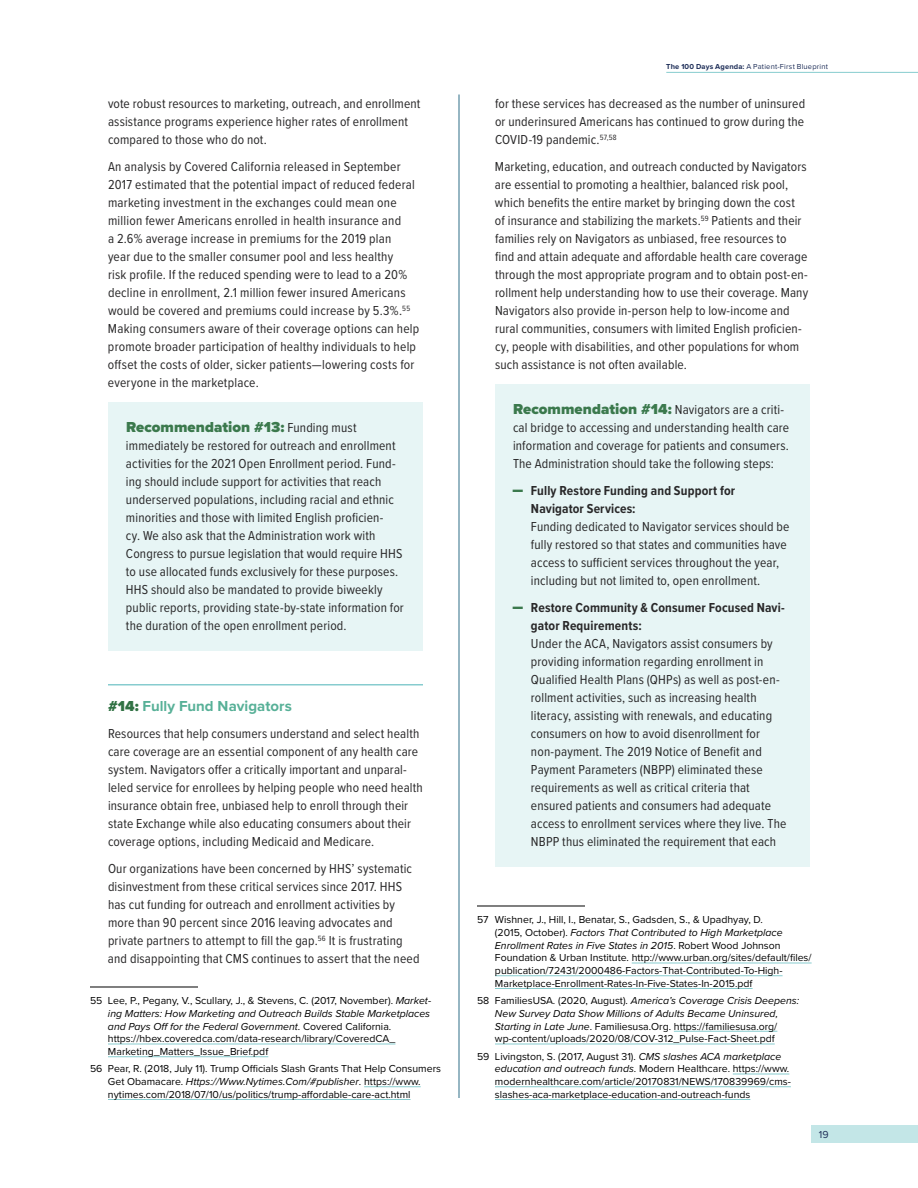
<style>
.page{position:relative;width:918px;height:1188px;background:#fff}
.page>*{position:absolute;margin:0;border:0;box-sizing:border-box;transform-origin:0 0}
.t1{font:900 15px "Proxima Nova";letter-spacing:.005em;color:#3b794d}
.t2{font:700 15px "Proxima Nova";letter-spacing:.005em;color:#57b097}
.t3{font:13.5px/18px "Proxima Nova Cond";letter-spacing:.01em;color:#292829}
.t4{font:700 13.5px/18px "Proxima Nova Cond";letter-spacing:.01em;color:#292829}
.t5{font:10.5px/12.8px "Proxima Nova";color:#000}
.t6{font:10.5px "Proxima Nova";color:#1e2e58}
.t7{font:7.5px "Proxima Nova";letter-spacing:.025em;color:#1e2e58}
.s1{font-family:"Proxima Nova Cond";font-weight:400;font-size:13.5px;color:#292829}
.s2{font-weight:900;color:#317244}
.s3{font-style:italic}
.s4{font-weight:700}
.s5{font-family:"Proxima Nova";font-weight:900;font-size:15px;color:#3b794d}
</style>
<div class="page">
<div style="left:108px;top:402px;width:315px;height:249px;background:#e7f5f5"></div>
<hr style="left:108px;top:684px;width:315px;height:2px;background:#87cccf">
<hr style="left:90px;top:987px;width:108px;height:1px;background:#000">
<hr style="left:108px;top:1044px;width:287px;height:1px;background:#87cccf">
<hr style="left:108px;top:1056px;width:160px;height:1px;background:#87cccf">
<hr style="left:364px;top:1086px;width:57px;height:1px;background:#87cccf">
<hr style="left:108px;top:1099px;width:303px;height:1px;background:#87cccf">
<div style="left:495px;top:384px;width:315px;height:105px;background:#e7f5f5"></div>
<div style="left:495px;top:466px;width:315px;height:140px;background:#e7f5f5"></div>
<div style="left:495px;top:583px;width:315px;height:284px;background:#e7f5f5"></div>
<hr style="left:477px;top:906px;width:108px;height:1px;background:#000">
<hr style="left:632px;top:963px;width:180px;height:1px;background:#87cccf">
<hr style="left:495px;top:975px;width:288px;height:1px;background:#87cccf">
<hr style="left:495px;top:988px;width:258px;height:1px;background:#87cccf">
<hr style="left:674px;top:1031px;width:103px;height:1px;background:#87cccf">
<hr style="left:495px;top:1044px;width:280px;height:1px;background:#87cccf">
<hr style="left:733px;top:1074px;width:56px;height:1px;background:#87cccf">
<hr style="left:495px;top:1086px;width:296px;height:1px;background:#87cccf">
<hr style="left:495px;top:1099px;width:255px;height:1px;background:#87cccf">
<hr style="left:459px;top:95px;width:1px;height:1003px;background:#2e6e88">
<div style="left:811px;top:1125px;width:107px;height:18px;background:#c3e6e7"></div>
<hr style="left:666px;top:72px;width:252px;height:1px;background:#87cccf">
<p class="t3" style="left:108px;top:94px;width:314px">vote robust resources to marketing, outreach, and enrollment assistance programs experience higher rates of enrollment compared to those who do not.</p>
<p class="t3" style="left:108px;top:157px;width:313px">An analysis by Covered California released in September 2017 estimated that the potential impact of reduced federal marketing investment in the exchanges could mean one million fewer Americans enrolled in health insurance and<br>a 2.6% average increase in premiums for the 2019 plan<br>year due to the smaller consumer pool and less healthy<br>risk profile. If the reduced spending were to lead to a 20% decline in enrollment, 2.1 million fewer insured Americans would be covered and premiums could increase by 5.3%.<sup>55<br></sup>Making consumers aware of their coverage options can help promote broader participation of healthy individuals to help offset the costs of older, sicker patients—lowering costs for everyone in the marketplace.</p>
<p class="t1" style="left:126px;top:416px;width:232px">Recommendation #13: <span class="s1">Funding must</span></p>
<p class="t3" style="left:126px;top:436px;width:279px">immediately be restored for outreach and enrollment activities for the 2021 Open Enrollment period. Fund&shy;ing should include support for activities that reach underserved populations, including racial and ethnic minorities and those with limited English proficien-<br>cy. We also ask that the Administration work with Congress to pursue legislation that would require HHS to use allocated funds exclusively for these purposes.<br>HHS should also be mandated to provide biweekly public reports, providing state-by-state information for the duration of the open enrollment period.</p>
<p class="t2" style="left:108px;top:695px;width:185px"><span class="s2">#14:</span> Fully Fund Navigators</p>
<p class="t3" style="left:108px;top:724px;width:316px">Resources that help consumers understand and select health care coverage are an essential component of any health care system. Navigators offer a critically important and unparal&shy;leled service for enrollees by helping people who need health insurance obtain free, unbiased help to enroll through their state Exchange while also educating consumers about their coverage options, including Medicaid and Medicare.</p>
<p class="t3" style="left:108px;top:859px;width:313px">Our organizations have been concerned by HHS’ systematic disinvestment from these critical services since 2017. HHS has cut funding for outreach and enrollment activities by more than 90 percent since 2016 leaving advocates and private partners to attempt to fill the gap.<sup>56</sup> It is frustrating and disappointing that CMS continues to assert that the need</p>
<p class="t5" style="left:108px;top:994px;width:325px;text-indent:-18px">55 Lee, P., Pegany, V., Scullary, J., &amp; Stevens, C. (2017, November). <span class="s3">Market&shy;ing Matters: How Marketing and Outreach Builds Stable Marketplaces and Pays Off for the Federal Government</span>. Covered California. https://hbex.coveredca.com/data-research/library/CoveredCA_ Marketing_Matters_Issue_Brief.pdf</p>
<p class="t5" style="left:108px;top:1062px;width:335px;text-indent:-18px">56 Pear, R. (2018, July 11). Trump Officials Slash Grants That Help Consumers<br>Get Obamacare. <span class="s3">Https://Www.Nytimes.Com/#publisher</span>. https://www. nytimes.com/2018/07/10/us/politics/trump-affordable-care-act.html</p>
<p class="t7" style="left:666px;top:61px;width:163px"><span class="s4">The 100 Days Agenda:</span> A Patient-First Blueprint</p>
<p class="t3" style="left:495px;top:94px;width:312px;text-align:justify">for these services has decreased as the number of uninsured or underinsured Americans has continued to grow during the COVID-19 pandemic.<sup>57,58</sup></p>
<p class="t3" style="left:495px;top:157px;width:315px">Marketing, education, and outreach conducted by Navigators are essential to promoting a healthier, balanced risk pool, which benefits the entire market by bringing down the cost of insurance and stabilizing the markets.<sup>59</sup> Patients and their families rely on Navigators as unbiased, free resources to find and attain adequate and affordable health care coverage through the most appropriate program and to obtain post-en&shy;rollment help understanding how to use their coverage. Many Navigators also provide in-person help to low-income and rural communities, consumers with limited English proficien&shy;cy, people with disabilities, and other populations for whom such assistance is not often available.</p>
<p class="t3" style="left:513px;top:400px;width:278px"><span class="s5">Recommendation #14:</span> Navigators are a criti&shy;cal bridge to accessing and understanding health care information and coverage for patients and consumers.<br>The Administration should take the following steps:</p>
<p class="t4" style="left:531px;top:481px;width:206px">Fully Restore Funding and Support for<br>Navigator Services:</p>
<p class="t3" style="left:531px;top:517px;width:260px">Funding dedicated to Navigator services should be fully restored so that states and communities have access to sufficient services throughout the year, including but not limited to, open enrollment.</p>
<p class="t4" style="left:531px;top:598px;width:255px">Restore Community &amp; Consumer Focused Navi&shy;gator Requirements:</p>
<p class="t3" style="left:531px;top:634px;width:257px">Under the ACA, Navigators assist consumers by providing information regarding enrollment in Qualified Health Plans (QHPs) as well as post-en&shy;rollment activities, such as increasing health literacy, assisting with renewals, and educating consumers on how to avoid disenrollment for non-payment. The 2019 Notice of Benefit and Payment Parameters (NBPP) eliminated these requirements as well as critical criteria that ensured patients and consumers had adequate access to enrollment services where they live. The NBPP thus eliminated the requirement that each</p>
<p class="t5" style="left:495px;top:913px;width:318px;text-indent:-18px">57 Wishner, J., Hill, I., Benatar, S., Gadsden, S., &amp; Upadhyay, D.<br>(2015, October). <span class="s3">Factors That Contributed to High Marketplace Enrollment Rates in Five States in 2015</span>. Robert Wood Johnson Foundation &amp; Urban Institute. http://www.urban.org/sites/default/files/ publication/72431/2000486-Factors-That-Contributed-To-High-Marketplace-Enrollment-Rates-In-Five-States-In-2015.pdf</p>
<p class="t5" style="left:495px;top:994px;width:306px;text-indent:-18px">58 FamiliesUSA. (2020, August). <span class="s3">America’s Coverage Crisis Deepens:<br>New Survey Data Show Millions of Adults Became Uninsured, Starting in Late June</span>. Familiesusa.Org. https://familiesusa.org/ wp-content/uploads/2020/08/COV-312_Pulse-Fact-Sheet.pdf</p>
<p class="t5" style="left:495px;top:1049px;width:297px;text-indent:-18px">59 Livingston, S. (2017, August 31). <span class="s3">CMS slashes ACA marketplace education and outreach funds</span>. Modern Healthcare. https://www. modernhealthcare.com/article/20170831/NEWS/170839969/cms&shy;slashes-aca-marketplace-education-and-outreach-funds</p>
<p class="t6" style="left:819px;top:1127px;width:12px">19</p>
</div>
